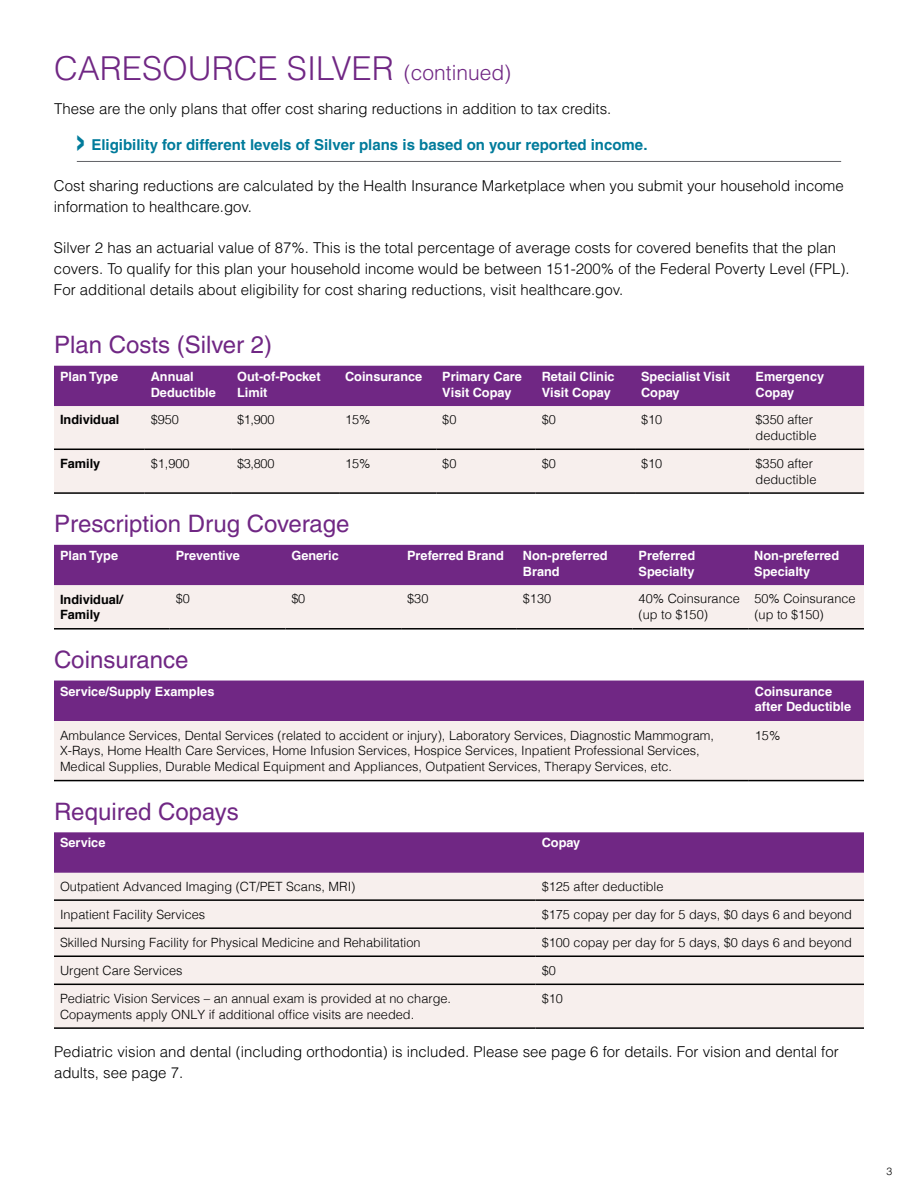
<style>
.page{position:relative;width:918px;height:1188px;background:#fff}
.page>*{position:absolute;margin:0;border:0;box-sizing:border-box;transform-origin:0 0}
.t1{font:700 39px "Helvetica LT Pro";color:#007b9b}
.t2{font:300 33px "Helvetica LT Pro";color:#702784}
.t3{font:24px "Helvetica LT Pro";color:#702784}
.t4{font:300 15px/21px "Helvetica LT Pro";color:#000}
.t5{font:700 15px "Helvetica LT Pro";color:#007b9b}
.t6{font:300 12.75px/15.8px "Helvetica";color:#000}
.t7{font:700 12.75px/15.8px "Helvetica LT Pro";color:#fff}
.t8{font:700 12.75px/15.8px "Helvetica";color:#000}
.t9{font:300 10.5px "Helvetica LT Pro";color:#000}
.s1{font-size:21px}
</style>
<div class="page">
<hr style="left:77px;top:161px;width:764px;height:1px;background:#606165">
<div style="left:54px;top:366px;width:810px;height:40px;background:#702784"></div>
<div style="left:54px;top:406px;width:810px;height:86px;background:#f7efed"></div>
<hr style="left:54px;top:449px;width:91px;height:1px;background:#000">
<hr style="left:145px;top:449px;width:86px;height:1px;background:#000">
<hr style="left:231px;top:449px;width:108px;height:1px;background:#000">
<hr style="left:339px;top:449px;width:97px;height:1px;background:#000">
<hr style="left:436px;top:449px;width:100px;height:1px;background:#000">
<hr style="left:536px;top:449px;width:99px;height:1px;background:#000">
<hr style="left:635px;top:449px;width:115px;height:1px;background:#000">
<hr style="left:750px;top:449px;width:114px;height:1px;background:#000">
<hr style="left:54px;top:492px;width:91px;height:2px;background:#000">
<hr style="left:145px;top:492px;width:86px;height:2px;background:#000">
<hr style="left:231px;top:492px;width:108px;height:2px;background:#000">
<hr style="left:339px;top:492px;width:97px;height:2px;background:#000">
<hr style="left:436px;top:492px;width:100px;height:2px;background:#000">
<hr style="left:536px;top:492px;width:99px;height:2px;background:#000">
<hr style="left:635px;top:492px;width:115px;height:2px;background:#000">
<hr style="left:750px;top:492px;width:114px;height:2px;background:#000">
<svg style="left:54px;top:545px;width:810px;height:83px;background:#b58eba"></svg>
<hr style="left:54px;top:628px;width:116px;height:2px;background:#000">
<hr style="left:170px;top:628px;width:115px;height:2px;background:#000">
<hr style="left:285px;top:628px;width:116px;height:2px;background:#000">
<hr style="left:401px;top:628px;width:116px;height:2px;background:#000">
<hr style="left:517px;top:628px;width:116px;height:2px;background:#000">
<hr style="left:633px;top:628px;width:115px;height:2px;background:#000">
<hr style="left:748px;top:628px;width:116px;height:2px;background:#000">
<div style="left:54px;top:681px;width:810px;height:40px;background:#702784"></div>
<div style="left:54px;top:721px;width:810px;height:59px;background:#f7efed"></div>
<hr style="left:54px;top:780px;width:695px;height:1px;background:#000">
<hr style="left:749px;top:780px;width:115px;height:1px;background:#000">
<div style="left:54px;top:832px;width:810px;height:41px;background:#702784"></div>
<div style="left:54px;top:873px;width:810px;height:154px;background:#f7efed"></div>
<hr style="left:54px;top:899px;width:482px;height:2px;background:#000">
<hr style="left:536px;top:899px;width:328px;height:2px;background:#000">
<hr style="left:54px;top:927px;width:482px;height:2px;background:#000">
<hr style="left:536px;top:927px;width:328px;height:2px;background:#000">
<hr style="left:54px;top:956px;width:482px;height:1px;background:#000">
<hr style="left:536px;top:956px;width:328px;height:1px;background:#000">
<hr style="left:54px;top:984px;width:482px;height:1px;background:#000">
<hr style="left:536px;top:984px;width:328px;height:1px;background:#000">
<hr style="left:54px;top:1027px;width:482px;height:2px;background:#000">
<hr style="left:536px;top:1027px;width:328px;height:2px;background:#000">
<h2 class="t2" style="left:54px;top:48px;width:459px">CARESOURCE SILVER <span class="s1">(continued)</span></h2>
<p class="t4" style="left:54px;top:98px;width:559px">These are the only plans that offer cost sharing reductions in addition to tax credits.</p>
<h1 class="t1" style="left:74px;top:117px;width:14px">›</h1>
<p class="t5" style="left:91px;top:135px;width:558px">Eligibility for different levels of Silver plans is based on your reported income.</p>
<p class="t4" style="left:54px;top:175px;width:791px">Cost sharing reductions are calculated by the Health Insurance Marketplace when you submit your household income information to healthcare.gov.</p>
<p class="t4" style="left:54px;top:237px;width:797px">Silver 2 has an actuarial value of 87%. This is the total percentage of average costs for covered benefits that the plan covers. To qualify for this plan your household income would be between 151-200% of the Federal Poverty Level (FPL).<br>For additional details about eligibility for cost sharing reductions, visit healthcare.gov.</p>
<h3 class="t3" style="left:54px;top:331px;width:220px">Plan Costs (Silver 2)</h3>
<p class="t7" style="left:60px;top:369px;width:60px">Plan Type</p>
<p class="t7" style="left:151px;top:369px;width:67px">Annual<br>Deductible</p>
<p class="t7" style="left:237px;top:369px;width:85px">Out-of-Pocket<br>Limit</p>
<p class="t7" style="left:345px;top:369px;width:79px">Coinsurance</p>
<p class="t7" style="left:442px;top:369px;width:81px">Primary Care<br>Visit Copay</p>
<p class="t7" style="left:542px;top:369px;width:74px">Retail Clinic<br>Visit Copay</p>
<p class="t7" style="left:641px;top:369px;width:90px">Specialist Visit<br>Copay</p>
<p class="t7" style="left:756px;top:369px;width:70px">Emergency<br>Copay</p>
<p class="t8" style="left:60px;top:412px;width:61px">Individual</p>
<p class="t6" style="left:151px;top:411px;width:30px">$950</p>
<p class="t6" style="left:237px;top:411px;width:39px">$1,900</p>
<p class="t6" style="left:345px;top:411px;width:27px">15%</p>
<p class="t6" style="left:442px;top:411px;width:16px">$0</p>
<p class="t6" style="left:542px;top:411px;width:16px">$0</p>
<p class="t6" style="left:641px;top:411px;width:23px">$10</p>
<p class="t6" style="left:756px;top:411px;width:62px">$350 after deductible</p>
<p class="t8" style="left:60px;top:456px;width:42px">Family</p>
<p class="t6" style="left:151px;top:455px;width:40px">$1,900</p>
<p class="t6" style="left:237px;top:455px;width:39px">$3,800</p>
<p class="t6" style="left:345px;top:455px;width:27px">15%</p>
<p class="t6" style="left:442px;top:455px;width:16px">$0</p>
<p class="t6" style="left:542px;top:455px;width:16px">$0</p>
<p class="t6" style="left:641px;top:455px;width:23px">$10</p>
<p class="t6" style="left:756px;top:455px;width:62px">$350 after deductible</p>
<h3 class="t3" style="left:54px;top:510px;width:297px">Prescription Drug Coverage</h3>
<p class="t7" style="left:60px;top:548px;width:60px">Plan Type</p>
<p class="t7" style="left:176px;top:548px;width:66px">Preventive</p>
<p class="t7" style="left:291px;top:548px;width:49px">Generic</p>
<p class="t7" style="left:407px;top:548px;width:98px">Preferred Brand</p>
<p class="t7" style="left:523px;top:548px;width:86px">Non-preferred<br>Brand</p>
<p class="t7" style="left:639px;top:548px;width:58px">Preferred<br>Specialty</p>
<p class="t7" style="left:754px;top:548px;width:86px">Non-preferred<br>Specialty</p>
<p class="t8" style="left:60px;top:591px;width:65px">Individual/<br>Family</p>
<p class="t6" style="left:176px;top:590px;width:16px">$0</p>
<p class="t6" style="left:291px;top:590px;width:15px">$0</p>
<p class="t6" style="left:407px;top:590px;width:23px">$30</p>
<p class="t6" style="left:523px;top:590px;width:30px">$130</p>
<p class="t6" style="left:639px;top:590px;width:103px">40% Coinsurance (up to $150)</p>
<p class="t6" style="left:754px;top:590px;width:103px">50% Coinsurance (up to $150)</p>
<h3 class="t3" style="left:54px;top:645px;width:136px">Coinsurance</h3>
<p class="t7" style="left:60px;top:683px;width:156px">Service/Supply Examples</p>
<p class="t7" style="left:755px;top:683px;width:98px">Coinsurance after Deductible</p>
<p class="t6" style="left:60px;top:726px;width:655px">Ambulance Services, Dental Services (related to accident or injury), Laboratory Services, Diagnostic Mammogram,<br>X-Rays, Home Health Care Services, Home Infusion Services, Hospice Services, Inpatient Professional Services,<br>Medical Supplies, Durable Medical Equipment and Appliances, Outpatient Services, Therapy Services, etc.</p>
<p class="t6" style="left:755px;top:726px;width:27px">15%</p>
<h3 class="t3" style="left:54px;top:797px;width:186px">Required Copays</h3>
<p class="t7" style="left:60px;top:835px;width:47px">Service</p>
<p class="t7" style="left:542px;top:835px;width:40px">Copay</p>
<p class="t6" style="left:60px;top:877px;width:297px">Outpatient Advanced Imaging (CT/PET Scans, MRI)</p>
<p class="t6" style="left:542px;top:877px;width:123px">$125 after deductible</p>
<p class="t6" style="left:60px;top:905px;width:147px">Inpatient Facility Services</p>
<p class="t6" style="left:542px;top:905px;width:312px">$175 copay per day for 5 days, $0 days 6 and beyond</p>
<p class="t6" style="left:60px;top:933px;width:362px">Skilled Nursing Facility for Physical Medicine and Rehabilitation</p>
<p class="t6" style="left:542px;top:933px;width:312px">$100 copay per day for 5 days, $0 days 6 and beyond</p>
<p class="t6" style="left:60px;top:962px;width:124px">Urgent Care Services</p>
<p class="t6" style="left:542px;top:962px;width:16px">$0</p>
<p class="t6" style="left:60px;top:990px;width:393px">Pediatric Vision Services – an annual exam is provided at no charge.<br>Copayments apply ONLY if additional office visits are needed.</p>
<p class="t6" style="left:542px;top:990px;width:23px">$10</p>
<p class="t4" style="left:54px;top:1041px;width:786px">Pediatric vision and dental (including orthodontia) is included. Please see page 6 for details. For vision and dental for adults, see page 7.</p>
<p class="t9" style="left:887px;top:1165px;width:7px">3</p>
</div>
